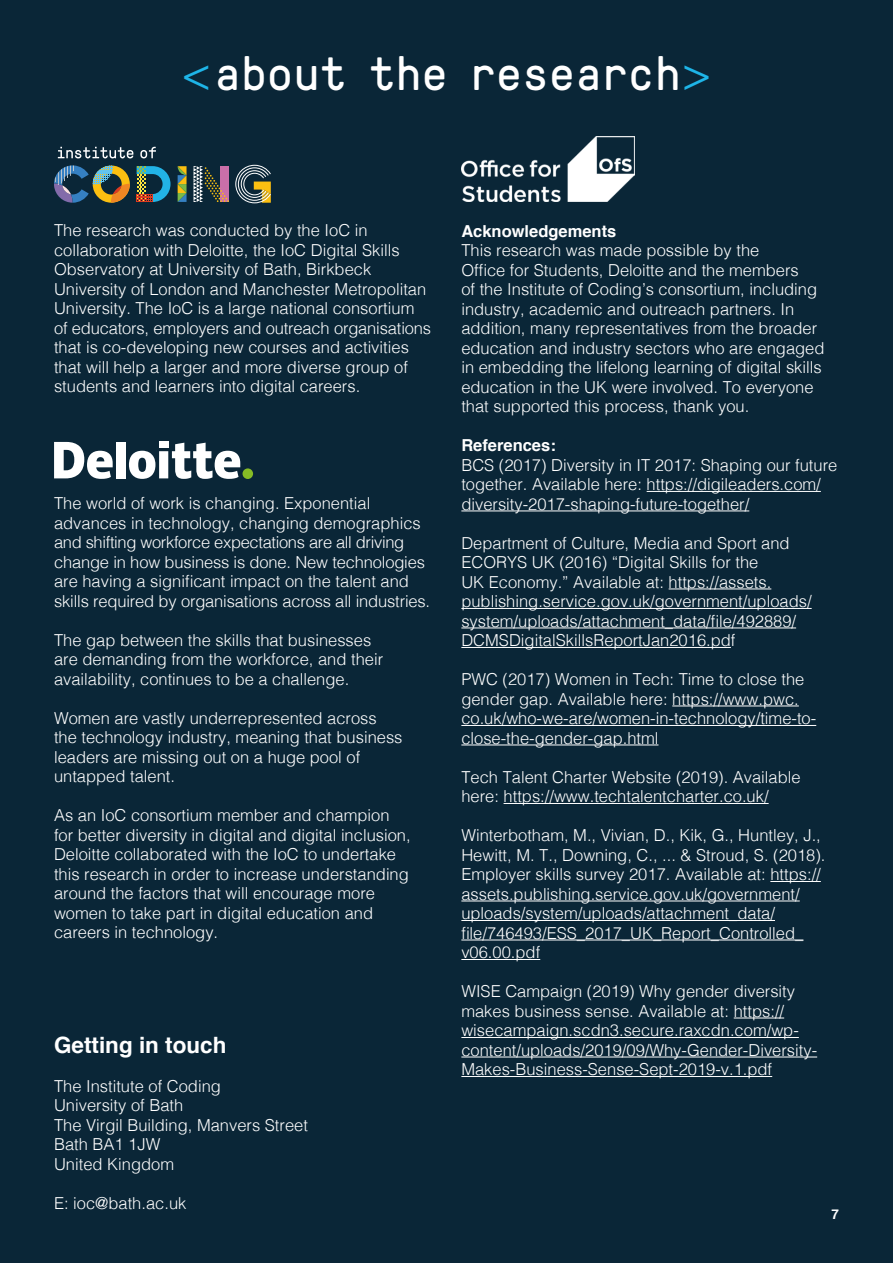
<style>
.page{position:relative;width:893px;height:1263px;background:#0a2637}
.page>*{position:absolute;margin:0;border:0;box-sizing:border-box;transform-origin:0 0}
.t1{font:48px "GT Pressura Mono Trial";color:#fff}
.t2{font:700 22.5px "Helvetica";color:#fff}
.t3{font:300 16.5px/19.5px "Helvetica";color:#fff}
.t4{font:700 16.5px "Helvetica";color:#fff}
.t5{font:700 13.5px "Helvetica";color:#fff}
.s1{font-family:"Helvetica";font-weight:300;color:#1eb5e8}
</style>
<div class="page">
<hr style="left:647px;top:491px;width:174px;height:1px;background:#fff">
<hr style="left:461px;top:510px;width:288px;height:1px;background:#fff">
<hr style="left:669px;top:588px;width:102px;height:1px;background:#fff">
<hr style="left:461px;top:608px;width:351px;height:1px;background:#fff">
<hr style="left:461px;top:627px;width:335px;height:1px;background:#fff">
<hr style="left:461px;top:647px;width:270px;height:1px;background:#fff">
<hr style="left:672px;top:705px;width:127px;height:1px;background:#fff">
<hr style="left:461px;top:725px;width:355px;height:1px;background:#fff">
<hr style="left:461px;top:744px;width:197px;height:1px;background:#fff">
<hr style="left:504px;top:803px;width:265px;height:1px;background:#fff">
<hr style="left:770px;top:881px;width:51px;height:1px;background:#fff">
<hr style="left:461px;top:900px;width:339px;height:1px;background:#fff">
<hr style="left:461px;top:920px;width:314px;height:1px;background:#fff">
<hr style="left:461px;top:939px;width:342px;height:1px;background:#fff">
<hr style="left:461px;top:959px;width:79px;height:1px;background:#fff">
<hr style="left:734px;top:1017px;width:50px;height:1px;background:#fff">
<hr style="left:461px;top:1037px;width:338px;height:1px;background:#fff">
<hr style="left:461px;top:1056px;width:356px;height:1px;background:#fff">
<hr style="left:461px;top:1076px;width:311px;height:1px;background:#fff">
<svg style="left:58px;top:147px;width:75px;height:11px"></svg>
<svg style="left:140px;top:147px;width:16px;height:11px"></svg>
<svg style="left:178px;top:166px;width:9px;height:36px"></svg>
<svg style="left:235px;top:165px;width:36px;height:38px"></svg>
<svg style="left:194px;top:166px;width:35px;height:36px"></svg>
<svg style="left:136px;top:166px;width:35px;height:36px"></svg>
<svg style="left:54px;top:165px;width:76px;height:38px"></svg>
<div style="left:243px;top:468px;width:10px;height:11px;background:#86bc25;border-radius:50%"></div>
<div style="left:116px;top:442px;width:9px;height:36px;background:#fff"></div>
<div style="left:159px;top:442px;width:9px;height:6px;background:#fff"></div>
<svg style="left:129px;top:443px;width:111px;height:36px"></svg>
<svg style="left:54px;top:442px;width:59px;height:37px"></svg>
<img style="left:461px;top:137px;width:173px;height:65px">
<h1 class="t1" style="left:181px;top:56px;width:533px"><span class="s1">&lt;</span>about the research<span class="s1">&gt;</span></h1>
<p class="t3" style="left:54px;top:219px;width:379px">The research was conducted by the IoC in collaboration with Deloitte, the IoC Digital Skills Observatory at University of Bath, Birkbeck University of London and Manchester Metropolitan University. The IoC is a large national consortium of educators, employers and outreach organisations that is co-developing new courses and activities that will help a larger and more diverse group of students and learners into digital careers.</p>
<p class="t3" style="left:54px;top:492px;width:378px">The world of work is changing. Exponential advances in technology, changing demographics and shifting workforce expectations are all driving change in how business is done. New technologies are having a significant impact on the talent and skills required by organisations across all industries.</p>
<p class="t3" style="left:54px;top:629px;width:331px">The gap between the skills that businesses are demanding from the workforce, and their availability, continues to be a challenge.</p>
<p class="t3" style="left:54px;top:707px;width:350px">Women are vastly underrepresented across the technology industry, meaning that business leaders are missing out on a huge pool of untapped talent.</p>
<p class="t3" style="left:54px;top:804px;width:358px">As an IoC consortium member and champion for better diversity in digital and digital inclusion, Deloitte collaborated with the IoC to undertake this research in order to increase understanding around the factors that will encourage more women to take part in digital education and careers in technology.</p>
<h2 class="t2" style="left:54px;top:1027px;width:174px">Getting in touch</h2>
<p class="t3" style="left:54px;top:1075px;width:255px">The Institute of Coding<br>University of Bath<br>The Virgil Building, Manvers Street<br>Bath BA1 1JW<br>United Kingdom</p>
<p class="t3" style="left:54px;top:1192px;width:134px">E: ioc@bath.ac.uk</p>
<p class="t4" style="left:461px;top:218px;width:156px">Acknowledgements</p>
<p class="t3" style="left:461px;top:239px;width:365px">This research was made possible by the<br>Office for Students, Deloitte and the members<br>of the Institute of Coding’s consortium, including industry, academic and outreach partners. In addition, many representatives from the broader education and industry sectors who are engaged in embedding the lifelong learning of digital skills education in the UK were involved. To everyone that supported this process, thank you.</p>
<p class="t4" style="left:461px;top:432px;width:96px">References:</p>
<p class="t3" style="left:461px;top:454px;width:377px">BCS (2017) Diversity in IT 2017: Shaping our future together. Available here: https://digileaders.com/ diversity-2017-shaping-future-together/</p>
<p class="t3" style="left:461px;top:532px;width:352px">Department of Culture, Media and Sport and ECORYS UK (2016) “Digital Skills for the<br>UK Economy.” Available at: https://assets. publishing.service.gov.uk/government/uploads/ system/uploads/attachment_data/file/492889/ DCMSDigitalSkillsReportJan2016.pdf</p>
<p class="t3" style="left:461px;top:668px;width:356px">PWC (2017) Women in Tech: Time to close the gender gap. Available here: https://www.pwc. co.uk/who-we-are/women-in-technology/time-to&shy;close-the-gender-gap.html</p>
<p class="t3" style="left:461px;top:766px;width:341px">Tech Talent Charter Website (2019). Available here: https://www.techtalentcharter.co.uk/</p>
<p class="t3" style="left:461px;top:824px;width:366px">Winterbotham, M., Vivian, D., Kik, G., Huntley, J., Hewitt, M. T., Downing, C., ... &amp; Stroud, S. (2018).<br>Employer skills survey 2017. Available at: https:// assets.publishing.service.gov.uk/government/ uploads/system/uploads/attachment_data/ file/746493/ESS_2017_UK_Report_Controlled_ v06.00.pdf</p>
<p class="t3" style="left:461px;top:980px;width:357px">WISE Campaign (2019) Why gender diversity makes business sense. Available at: https:// wisecampaign.scdn3.secure.raxcdn.com/wp&shy;content/uploads/2019/09/Why-Gender-Diversity-Makes-Business-Sense-Sept-2019-v.1.pdf</p>
<p class="t5" style="left:831px;top:1203px;width:9px">7</p>
</div>
